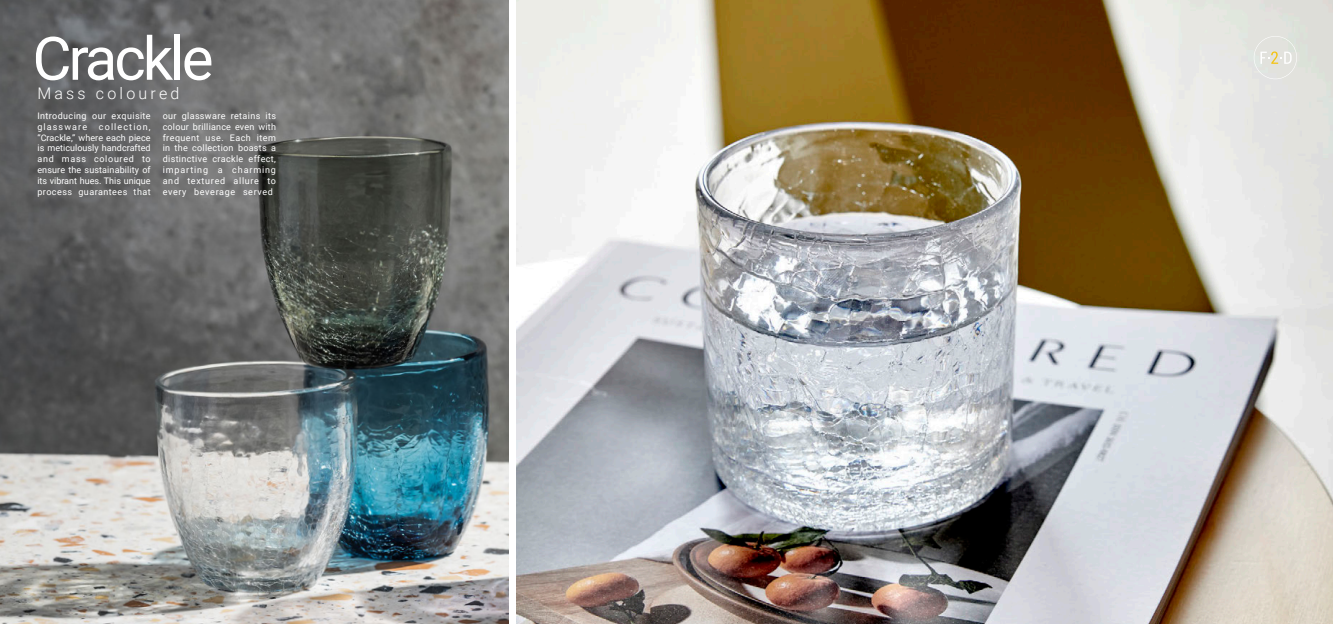
<style>
.page{position:relative;width:1333px;height:624px;background:#fff}
.page>*{position:absolute;margin:0;border:0;box-sizing:border-box;transform-origin:0 0}
.Collectie_Titel{font:60px "Roboto";letter-spacing:-.05em;color:#fff}
.Collectie_Quote{font:300 16px "Roboto";letter-spacing:.2em;color:#fff}
.Collectie_Intro{font:9px/10.8px "Roboto";letter-spacing:.05em;color:#fff;text-align:justify}
.s1{color:#231f20}
</style>
<div class="page">
<img style="left:0;top:0;width:509px;height:624px">
<img style="left:516px;top:0;width:816px;height:624px">
<svg style="left:1253px;top:36px;width:43px;height:43px;background:#e3e3dc"></svg>
<p class="Collectie_Titel" style="left:32px;top:16px;width:183px">Crackle</p>
<p class="Collectie_Quote" style="left:37px;top:82px;width:143px">Mass coloured</p>
<p class="Collectie_Intro" style="left:37px;top:110px;width:115px">Introducing our exquisite glassware</p>
<p class="Collectie_Intro" style="left:37px;top:121px;width:115px;text-indent:61px">collection, “Crackle,” where each piece is meticulously handcrafted and mass coloured to ensure the sustainability of its vibrant hues. This unique process guarantees that</p>
<p class="Collectie_Intro" style="left:163px;top:110px;width:115px">our glassware retains its colour brilliance even with frequent use. Each item in the collection boasts a distinctive crackle effect, imparting a charming and textured allure to every beverage served<span class="s1">.</span></p>
</div>
